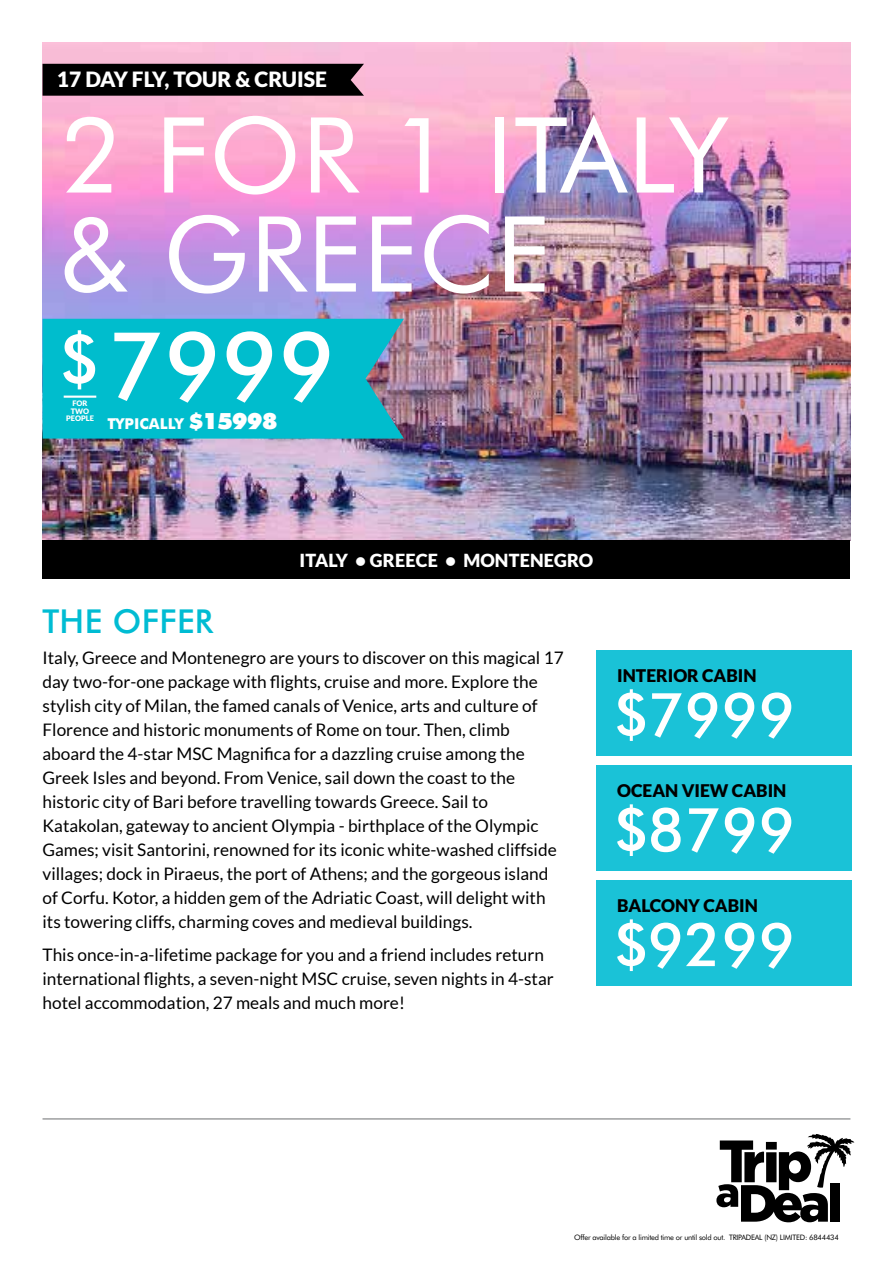
<style>
.page{position:relative;width:893px;height:1263px;background:#fff}
.page>*{position:absolute;margin:0;border:0;box-sizing:border-box;transform-origin:0 0}
.t1{font:105px/99px "Futura BT";letter-spacing:.01em;color:#fff}
.t2{font:500 93px "Futura BT";color:#fff}
.t3{font:500 60.3px "Futura BT";letter-spacing:.01em;color:#fff}
.t4{font:500 33px "Futura BT";letter-spacing:.01em;color:#00bcd3}
.t5{font:900 21px "Lato";color:#fff}
.t6{font:900 18px "Lato";letter-spacing:.01em;color:#fff}
.t7{font:900 17.4px "Lato";color:#000}
.t8{font:17.25px/24px "Lato";color:#000}
.t9{font:700 15px "Futura BT";color:#fff}
.t10{font:7.5px "Futura BT";letter-spacing:-.03em;color:#000}
.t11{font:900 7.5px/7.5px "Lato";color:#fff;text-align:center}
.s1{font-weight:900;font-size:21px}
.s2{font-weight:900;font-size:22.5px}
</style>
<div class="page">
<svg style="left:716px;top:1134px;width:138px;height:88px"></svg>
<hr style="left:43px;top:1119px;width:807px;height:1px;background:#6d6e71">
<img style="left:43px;top:43px;width:807px;height:497px">
<div style="left:43px;top:540px;width:807px;height:38px;background:#000"></div>
<div style="left:596px;top:650px;width:255px;height:106px;background:#1ac2d7"></div>
<div style="left:43px;top:319px;width:361px;height:120px;background:#00bdcd"></div>
<hr style="left:64px;top:396px;width:32px;height:2px;background:#fff">
<div style="left:43px;top:64px;width:321px;height:32px;background:#000"></div>
<div style="left:596px;top:765px;width:255px;height:106px;background:#1ac2d7"></div>
<div style="left:596px;top:880px;width:255px;height:106px;background:#1ac2d7"></div>
<p class="t5" style="left:57px;top:67px;width:272px">17 DAY FLY, TOUR &amp; CRUISE</p>
<h1 class="t1" style="left:60px;top:105px;width:670px">2 FOR 1 ITALY &amp; GREECE</h1>
<h2 class="t2" style="left:59px;top:309px;width:278px"><sup>$</sup>7999</h2>
<p class="t9" style="left:107px;top:414px;width:172px">TYPICALLY <span class="s1">$</span><span class="s2">15998</span></p>
<p class="t11" style="left:66px;top:400px;width:29px">FOR<br>TWO<br>PEOPLE</p>
<h3 class="t4" style="left:43px;top:601px;width:172px">THE OFFER</h3>
<p class="t6" style="left:300px;top:550px;width:295px">ITALY • GREECE • MONTENEGRO</p>
<p class="t8" style="left:43px;top:646px;width:523px">Italy, Greece and Montenegro are yours to discover on this magical 17 day two-for-one package with flights, cruise and more. Explore the stylish city of Milan, the famed canals of Venice, arts and culture of Florence and historic monuments of Rome on tour. Then, climb aboard the 4-star MSC Magnifica for a dazzling cruise among the Greek Isles and beyond. From Venice, sail down the coast to the historic city of Bari before travelling towards Greece. Sail to Katakolan, gateway to ancient Olympia - birthplace of the Olympic Games; visit Santorini, renowned for its iconic white-washed cliffside villages; dock in Piraeus, the port of Athens; and the gorgeous island of Corfu. Kotor, a hidden gem of the Adriatic Coast, will delight with its towering cliffs, charming coves and medieval buildings.</p>
<p class="t8" style="left:43px;top:942px;width:513px">This once-in-a-lifetime package for you and a friend includes return international flights, a seven-night MSC cruise, seven nights in 4-star hotel accommodation, 27 meals and much more!</p>
<p class="t7" style="left:617px;top:666px;width:141px">INTERIOR CABIN</p>
<h3 class="t3" style="left:613px;top:678px;width:184px">$7999</h3>
<p class="t7" style="left:617px;top:781px;width:171px">OCEAN VIEW CABIN</p>
<h3 class="t3" style="left:613px;top:793px;width:184px">$8799</h3>
<p class="t7" style="left:617px;top:896px;width:142px">BALCONY CABIN</p>
<h3 class="t3" style="left:613px;top:908px;width:184px">$9299</h3>
<p class="t10" style="left:574px;top:1232px;width:266px">Offer available for a limited time or until sold out. TRIPADEAL (NZ) LIMITED: 6844434</p>
</div>
